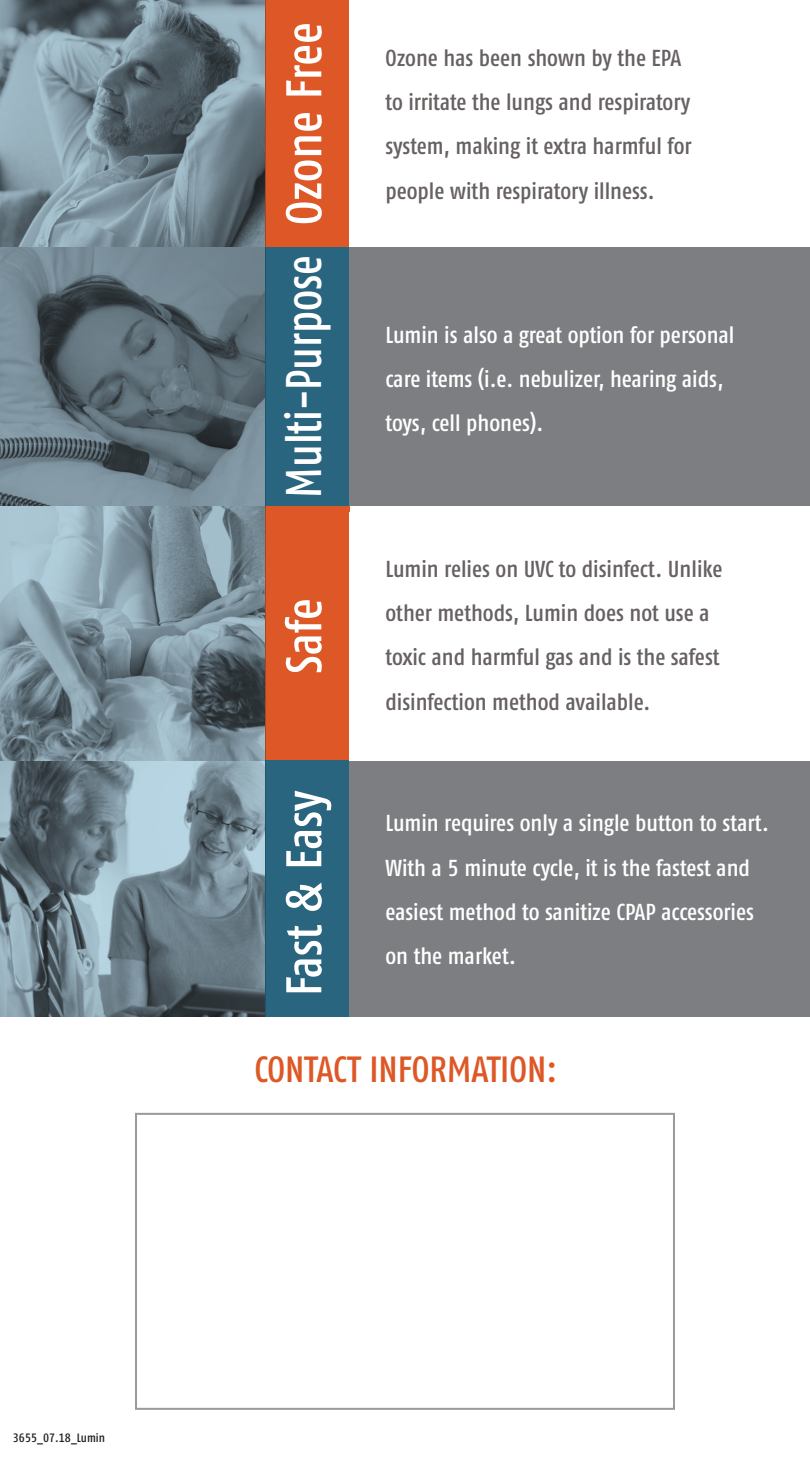
<style>
.page{position:relative;width:810px;height:1458px;background:#fff}
.page>*{position:absolute;margin:0;border:0;box-sizing:border-box;transform-origin:0 0}
.t1{font:500 50.18px "Fago Co Tf";letter-spacing:-.005em;color:#fff}
.t2{font:500 50.18px "Fago Co Tf";letter-spacing:-.005em;color:#fff;scale:.9 1}
.t3{font:500 36.45px "Fago Co Tf";color:#dd5826}
.Paragraph_Style_1{font:500 23.18px/44.3px "Fago Co Tf";color:#676161}
.Paragraph_Style_1-2{font:500 23.18px/44.3px "Fago Co Tf";color:#fff}
.t4{font:500 12.15px "Fago Co Tf";color:#231f20}
</style>
<div class="page">
<div style="left:266px;top:0;width:84px;height:247px;background:#dd5826"></div>
<div style="left:266px;top:247px;width:84px;height:259px;background:#29657e"></div>
<div style="left:266px;top:506px;width:84px;height:254px;background:#dd5826"></div>
<div style="left:266px;top:760px;width:84px;height:257px;background:#29657e"></div>
<div style="left:350px;top:247px;width:460px;height:259px;background:#7c7e81"></div>
<div style="left:350px;top:760px;width:460px;height:257px;background:#7c7e81"></div>
<svg style="left:0;top:0;width:266px;height:1017px;background:#71848f"></svg>
<div style="left:135px;top:1113px;width:540px;height:297px;border:2px solid #999b9e"></div>
<p class="t4" style="left:13px;top:1431px;width:94px">3655_07.18_Lumin</p>
<p class="t1" style="left:275px;top:225px;width:204px;rotate:-90deg">Ozone Free</p>
<p class="t2" style="left:275px;top:498px;width:270px;rotate:-90deg">Multi-Purpose</p>
<p class="t1" style="left:275px;top:674px;width:77px;rotate:-90deg">Safe</p>
<p class="t1" style="left:275px;top:996px;width:207px;rotate:-90deg">Fast &amp; Easy</p>
<p class="Paragraph_Style_1" style="left:386px;top:35px;width:308px">Ozone has been shown by the EPA to irritate the lungs and respiratory system, making it extra harmful for people with respiratory illness.</p>
<p class="Paragraph_Style_1-2" style="left:386px;top:312px;width:350px">Lumin is also a great option for personal care items (i.e. nebulizer, hearing aids, toys, cell phones).</p>
<p class="Paragraph_Style_1" style="left:386px;top:546px;width:338px">Lumin relies on UVC to disinfect. Unlike other methods, Lumin does not use a toxic and harmful gas and is the safest disinfection method available.</p>
<p class="Paragraph_Style_1-2" style="left:386px;top:801px;width:385px">Lumin requires only a single button to start.<br>With a 5 minute cycle, it is the fastest and easiest method to sanitize CPAP accessories on the market.</p>
<p class="t3" style="left:255px;top:1048px;width:304px">CONTACT INFORMATION:</p>
</div>
